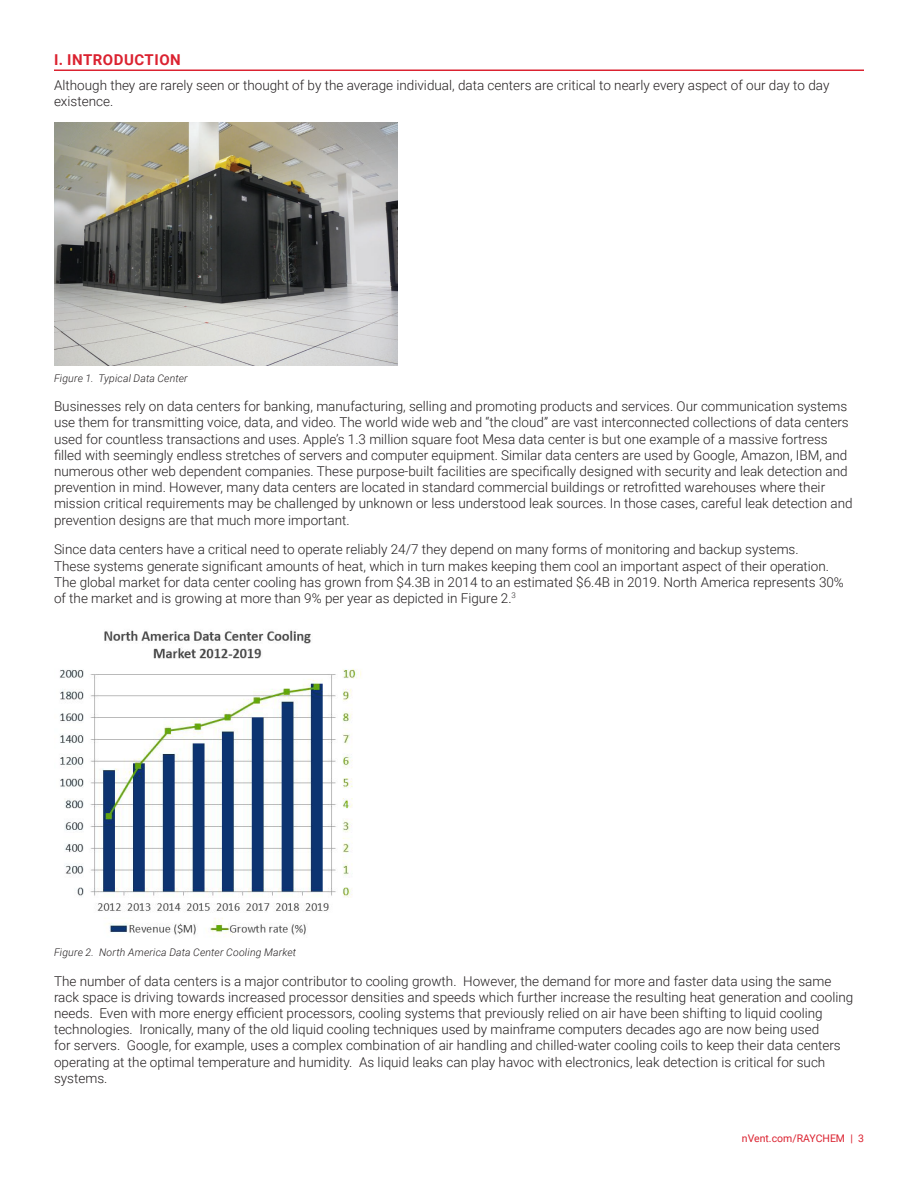
<style>
.page{position:relative;width:918px;height:1188px;background:#fff}
.page>*{position:absolute;margin:0;border:0;box-sizing:border-box;transform-origin:0 0}
.sub_heading__level_1{font:700 15px "Roboto";letter-spacing:.035em;color:#db2230}
.Roboto_Paragraph_Sty{font:300 13.5px/16.2px "Roboto";color:#231f20}
.Roboto_Paragraph_Sty-2{font:italic 300 10.5px "Roboto";letter-spacing:.015em;color:#231f20}
.t1{font:10.5px "Roboto";color:#db2230}
</style>
<div class="page">
<hr style="left:54px;top:70px;width:810px;height:1px;background:#db2230">
<img style="left:54px;top:122px;width:343px;height:243px">
<img style="left:59px;top:630px;width:302px;height:307px">
<p class="sub_heading__level_1" style="left:54px;top:49px;width:128px">I. INTRODUCTION</p>
<p class="Roboto_Paragraph_Sty" style="left:54px;top:77px;width:777px">Although they are rarely seen or thought of by the average individual, data centers are critical to nearly every aspect of our day to day existence.</p>
<p class="Roboto_Paragraph_Sty-2" style="left:54px;top:370px;width:135px">Figure 1. Typical Data Center</p>
<p class="Roboto_Paragraph_Sty" style="left:54px;top:398px;width:800px">Businesses rely on data centers for banking, manufacturing, selling and promoting products and services. Our communication systems use them for transmitting voice, data, and video. The world wide web and “the cloud” are vast interconnected collections of data centers used for countless transactions and uses. Apple’s 1.3 million square foot Mesa data center is but one example of a massive fortress filled with seemingly endless stretches of servers and computer equipment. Similar data centers are used by Google, Amazon, IBM, and numerous other web dependent companies. These purpose-built facilities are specifically designed with security and leak detection and prevention in mind. However, many data centers are located in standard commercial buildings or retrofitted warehouses where their mission critical requirements may be challenged by unknown or less understood leak sources. In those cases, careful leak detection and prevention designs are that much more important.</p>
<p class="Roboto_Paragraph_Sty" style="left:54px;top:541px;width:791px">Since data centers have a critical need to operate reliably 24/7 they depend on many forms of monitoring and backup systems.<br>These systems generate significant amounts of heat, which in turn makes keeping them cool an important aspect of their operation.<br>The global market for data center cooling has grown from $4.3B in 2014 to an estimated $6.4B in 2019. North America represents 30% of the market and is growing at more than 9% per year as depicted in Figure 2.<sup>3</sup></p>
<p class="Roboto_Paragraph_Sty-2" style="left:54px;top:945px;width:244px">Figure 2. North America Data Center Cooling Market</p>
<p class="Roboto_Paragraph_Sty" style="left:54px;top:972px;width:801px">The number of data centers is a major contributor to cooling growth. However, the demand for more and faster data using the same rack space is driving towards increased processor densities and speeds which further increase the resulting heat generation and cooling needs. Even with more energy efficient processors, cooling systems that previously relied on air have been shifting to liquid cooling technologies. Ironically, many of the old liquid cooling techniques used by mainframe computers decades ago are now being used<br>for servers. Google, for example, uses a complex combination of air handling and chilled-water cooling coils to keep their data centers operating at the optimal temperature and humidity. As liquid leaks can play havoc with electronics, leak detection is critical for such systems.</p>
<p class="t1" style="left:742px;top:1131px;width:124px">nVent.com/RAYCHEM | 3</p>
</div>
